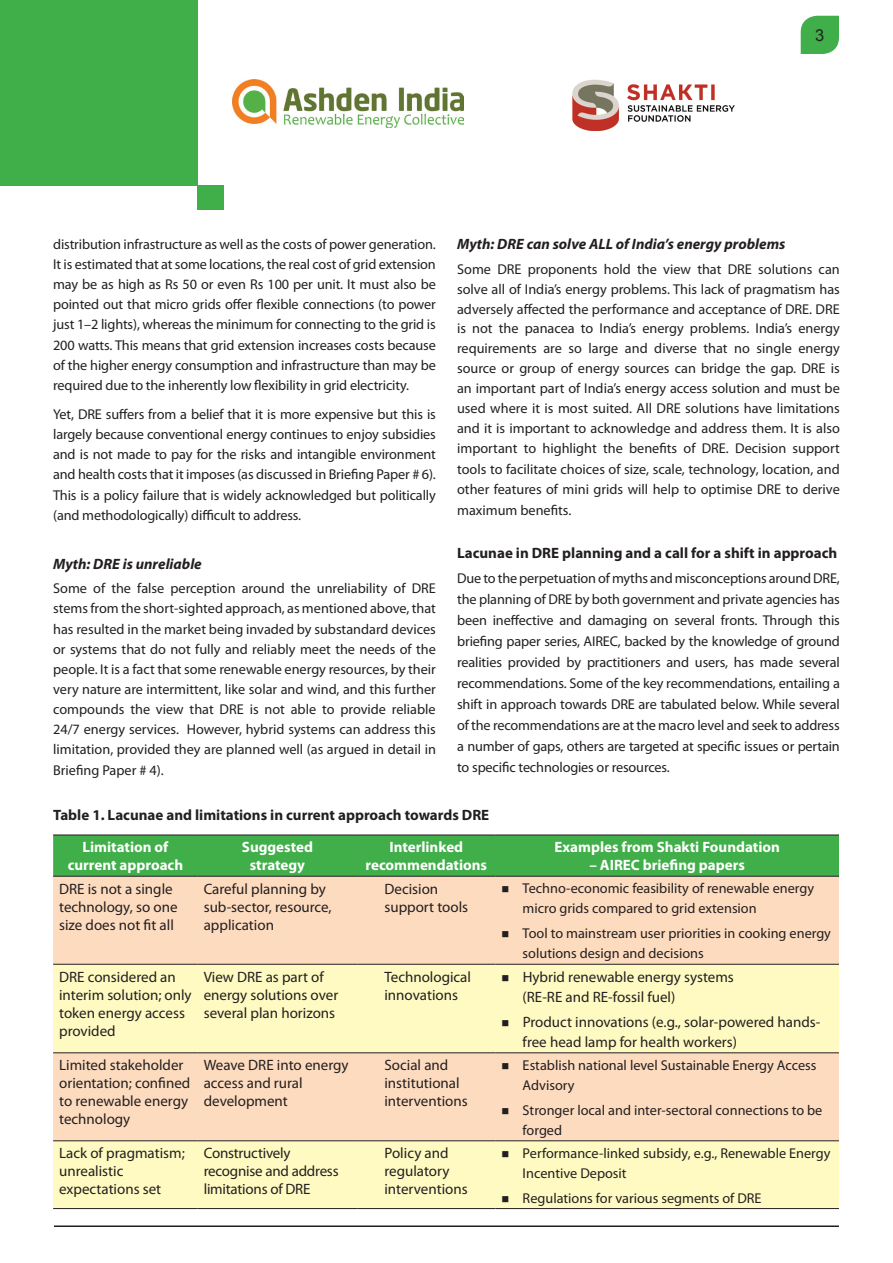
<style>
.page{position:relative;width:893px;height:1263px;background:#fff}
.page>*{position:absolute;margin:0;border:0;box-sizing:border-box;transform-origin:0 0}
.t1{font:16.5px "Arial";color:#231f20}
.Bullet2{font:15px/18px "Myriad Pro";color:#231f20}
.t2{font:700 15px/18px "Myriad Pro";color:#fff;text-align:center}
.head1{font:700 15px "Myriad Pro";color:#231f20}
.B_level_sub_head{font:italic 700 15px "Myriad Pro";color:#231f20}
.body1{font:14.25px/20.1px "Myriad Pro";letter-spacing:-.005em;color:#231f20;text-align:justify}
.Bullet2-2{font:14.25px/20.2px "Myriad Pro";color:#231f20}
.body_text{font:14.25px/20.2px "Myriad Pro";letter-spacing:-.01em;color:#231f20;text-align:justify}
</style>
<div class="page">
<div style="left:198px;top:185px;width:26px;height:25px;background:#40ae49"></div>
<div style="left:0;top:0;width:198px;height:186px;background:#40ae49"></div>
<img style="left:233px;top:80px;width:231px;height:48px">
<img style="left:572px;top:79px;width:163px;height:52px">
<svg style="left:801px;top:16px;width:38px;height:38px"></svg>
<hr style="left:54px;top:1225px;width:785px;height:2px;background:#231f20">
<div style="left:53px;top:836px;width:786px;height:40px;background:#40ae49"></div>
<div style="left:53px;top:877px;width:786px;height:87px;background:#fddbbf"></div>
<svg style="left:53px;top:965px;width:786px;height:243px;background:#fdeebf"></svg>
<hr style="left:53px;top:835px;width:145px;height:1px;background:#231f20">
<hr style="left:198px;top:835px;width:159px;height:1px;background:#231f20">
<hr style="left:357px;top:835px;width:138px;height:1px;background:#231f20">
<hr style="left:495px;top:835px;width:344px;height:1px;background:#231f20">
<hr style="left:53px;top:876px;width:145px;height:1px;background:#231f20">
<hr style="left:198px;top:876px;width:159px;height:1px;background:#231f20">
<hr style="left:357px;top:876px;width:138px;height:1px;background:#231f20">
<hr style="left:495px;top:876px;width:344px;height:1px;background:#231f20">
<hr style="left:53px;top:964px;width:145px;height:1px;background:#231f20">
<hr style="left:198px;top:964px;width:159px;height:1px;background:#231f20">
<hr style="left:357px;top:964px;width:138px;height:1px;background:#231f20">
<hr style="left:495px;top:964px;width:344px;height:1px;background:#231f20">
<hr style="left:53px;top:1052px;width:145px;height:1px;background:#231f20">
<hr style="left:198px;top:1052px;width:159px;height:1px;background:#231f20">
<hr style="left:357px;top:1052px;width:138px;height:1px;background:#231f20">
<hr style="left:495px;top:1052px;width:344px;height:1px;background:#231f20">
<hr style="left:53px;top:1140px;width:145px;height:1px;background:#231f20">
<hr style="left:198px;top:1140px;width:159px;height:1px;background:#231f20">
<hr style="left:357px;top:1140px;width:138px;height:1px;background:#231f20">
<hr style="left:495px;top:1140px;width:344px;height:1px;background:#231f20">
<hr style="left:53px;top:1208px;width:145px;height:1px;background:#231f20">
<hr style="left:198px;top:1208px;width:159px;height:1px;background:#231f20">
<hr style="left:357px;top:1208px;width:138px;height:1px;background:#231f20">
<hr style="left:495px;top:1208px;width:344px;height:1px;background:#231f20">
<p class="t1" style="left:815px;top:24px;width:11px">3</p>
<p class="body1" style="left:53px;top:234px;width:384px">distribution infrastructure as well as the costs of power generation.<br>It is estimated that at some locations, the real cost of grid extension may be as high as Rs 50 or even Rs 100 per unit. It must also be pointed out that micro grids offer flexible connections (to power just 1–2 lights), whereas the minimum for connecting to the grid is 200 watts. This means that grid extension increases costs because of the higher energy consumption and infrastructure than may be required due to the inherently low flexibility in grid electricity.</p>
<p class="body_text" style="left:53px;top:403px;width:384px">Yet, DRE suffers from a belief that it is more expensive but this is largely because conventional energy continues to enjoy subsidies and is not made to pay for the risks and intangible environment and health costs that it imposes (as discussed in Briefing Paper # 6).<br>This is a policy failure that is widely acknowledged but politically (and methodologically) difficult to address.</p>
<p class="B_level_sub_head" style="left:53px;top:554px;width:150px">Myth: DRE is unreliable</p>
<p class="body1" style="left:53px;top:578px;width:384px">Some of the false perception around the unreliability of DRE stems from the short-sighted approach, as mentioned above, that has resulted in the market being invaded by substandard devices or systems that do not fully and reliably meet the needs of the people. It is a fact that some renewable energy resources, by their very nature are intermittent, like solar and wind, and this further compounds the view that DRE is not able to provide reliable 24/7 energy services. However, hybrid systems can address this limitation, provided they are planned well (as argued in detail in Briefing Paper # 4).</p>
<p class="B_level_sub_head" style="left:457px;top:235px;width:330px">Myth: DRE can solve ALL of India’s energy problems</p>
<p class="body1" style="left:457px;top:259px;width:384px">Some DRE proponents hold the view that DRE solutions can solve all of India’s energy problems. This lack of pragmatism has adversely affected the performance and acceptance of DRE. DRE is not the panacea to India’s energy problems. India’s energy requirements are so large and diverse that no single energy source or group of energy sources can bridge the gap. DRE is an important part of India’s energy access solution and must be used where it is most suited. All DRE solutions have limitations and it is important to acknowledge and address them. It is also important to highlight the benefits of DRE. Decision support tools to facilitate choices of size, scale, technology, location, and other features of mini grids will help to optimise DRE to derive maximum benefits.</p>
<p class="head1" style="left:457px;top:543px;width:382px">Lacunae in DRE planning and a call for a shift in approach</p>
<p class="body1" style="left:457px;top:568px;width:384px;line-height:21px">Due to the perpetuation of myths and misconceptions around DRE, the planning of DRE by both government and private agencies has been ineffective and damaging on several fronts. Through this briefing paper series, AIREC, backed by the knowledge of ground realities provided by practitioners and users, has made several recommendations. Some of the key recommendations, entailing a shift in approach towards DRE are tabulated below. While several of the recommendations are at the macro level and seek to address a number of gaps, others are targeted at specific issues or pertain to specific technologies or resources.</p>
<p class="head1" style="left:53px;top:805px;width:438px">Table 1. Lacunae and limitations in current approach towards DRE</p>
<p class="t2" style="left:68px;top:838px;width:117px">Limitation of current approach</p>
<p class="t2" style="left:242px;top:838px;width:73px">Suggested strategy</p>
<p class="t2" style="left:365px;top:838px;width:123px">Interlinked recommendations</p>
<p class="t2" style="left:554px;top:838px;width:227px">Examples from Shakti Foundation</p>
<p class="t2" style="left:589px;top:856px;width:157px">– AIREC briefing papers</p>
<p class="Bullet2" style="left:59px;top:879px;width:120px">DRE is not a single technology, so one size does not fit all</p>
<p class="Bullet2" style="left:204px;top:879px;width:129px">Careful planning by sub-sector, resource, application</p>
<p class="Bullet2" style="left:384px;top:879px;width:85px">Decision support tools</p>
<p class="Bullet2-2" style="left:523px;top:878px;width:293px;text-indent:-21px">■ Techno-economic feasibility of renewable energy micro grids compared to grid extension</p>
<p class="Bullet2-2" style="left:523px;top:923px;width:310px;text-indent:-21px">■ Tool to mainstream user priorities in cooking energy solutions design and decisions</p>
<p class="Bullet2" style="left:59px;top:967px;width:134px">DRE considered an interim solution; only token energy access provided</p>
<p class="Bullet2" style="left:204px;top:967px;width:136px">View DRE as part of energy solutions over several plan horizons</p>
<p class="Bullet2" style="left:384px;top:967px;width:88px">Technological innovations</p>
<p class="Bullet2" style="left:523px;top:966px;width:213px;line-height:20.2px;text-indent:-21px">■ Hybrid renewable energy systems (RE-RE and RE-fossil fuel)</p>
<p class="Bullet2" style="left:523px;top:1011px;width:299px;line-height:20.2px;text-indent:-21px">■ Product innovations (e.g., solar-powered hands&shy;free head lamp for health workers)</p>
<p class="Bullet2" style="left:59px;top:1056px;width:133px">Limited stakeholder orientation; confined to renewable energy technology</p>
<p class="Bullet2" style="left:204px;top:1056px;width:146px">Weave DRE into energy access and rural development</p>
<p class="Bullet2" style="left:384px;top:1056px;width:85px">Social and institutional interventions</p>
<p class="Bullet2-2" style="left:523px;top:1054px;width:295px;text-indent:-21px">■ Establish national level Sustainable Energy Access<br>Advisory</p>
<p class="Bullet2-2" style="left:523px;top:1099px;width:301px;text-indent:-21px">■ Stronger local and inter-sectoral connections to be forged</p>
<p class="Bullet2" style="left:59px;top:1144px;width:127px">Lack of pragmatism; unrealistic expectations set</p>
<p class="Bullet2" style="left:204px;top:1144px;width:136px">Constructively recognise and address limitations of DRE</p>
<p class="Bullet2" style="left:384px;top:1144px;width:85px">Policy and regulatory interventions</p>
<p class="Bullet2-2" style="left:523px;top:1142px;width:309px;text-indent:-21px">■ Performance-linked subsidy, e.g., Renewable Energy<br>Incentive Deposit</p>
<p class="Bullet2-2" style="left:501px;top:1187px;width:262px">■ Regulations for various segments of DRE</p>
</div>
